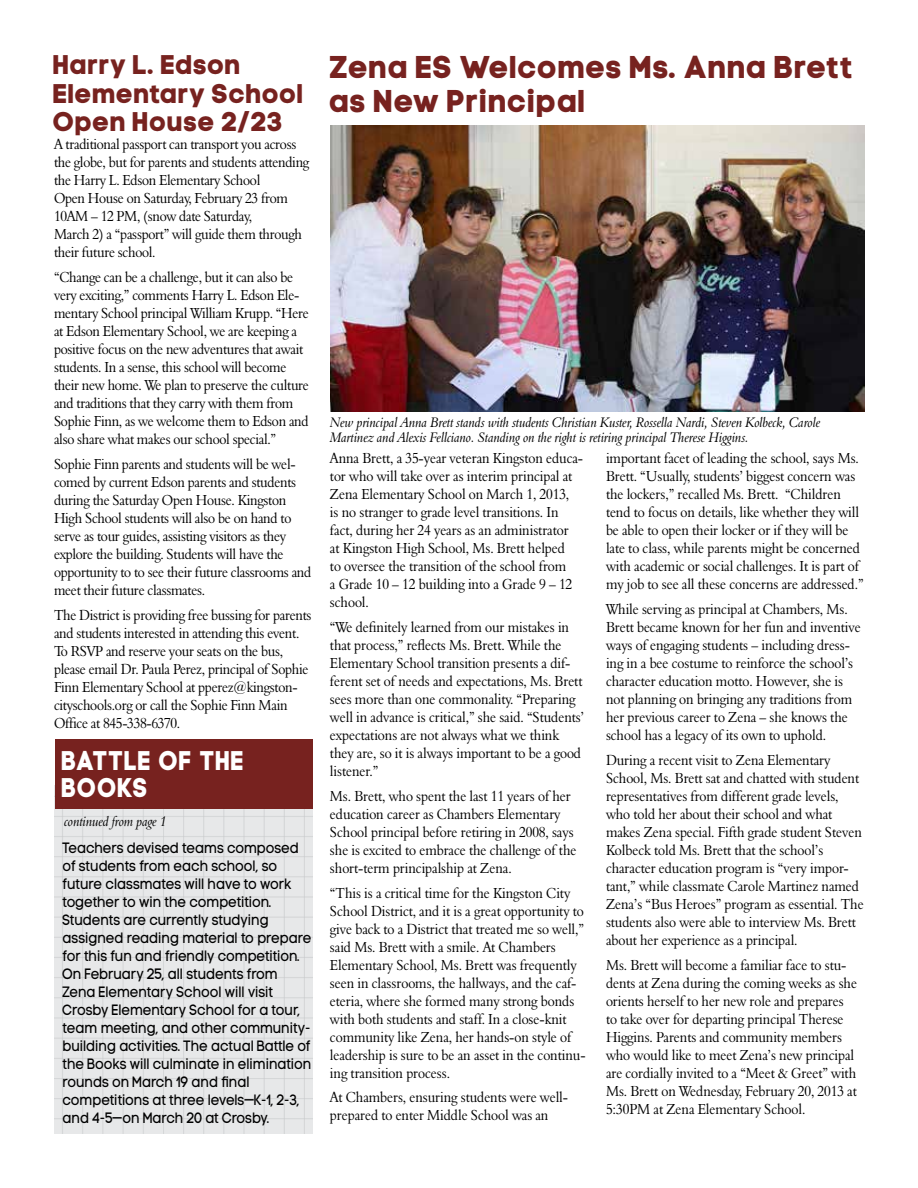
<style>
.page{position:relative;width:918px;height:1188px;background:#fff}
.page>*{position:absolute;margin:0;border:0;box-sizing:border-box;transform-origin:0 0}
.t1{font:31.5px/34.5px "Code Pro Bold LC";letter-spacing:.05em;color:#77221f}
.t2{font:27px/28.5px "Code Pro Bold LC";letter-spacing:.05em;color:#77221f}
.t3{font:27px/27px "Code Pro Bold";letter-spacing:.06em;color:#fff;scale:.9 1}
.t4{font:15px/18px "Aldine 401 BT Roman A";letter-spacing:-.005em;color:#000;scale:.9 1}
.t5{font:15px/18px "Code Pro LC";color:#000;scale:.9 1}
.t6{font:14.25px/15px "Aldine 401 BT Italic A";color:#000;scale:.9 1}
</style>
<div class="page">
<img style="left:55px;top:809px;width:258px;height:325px">
<div style="left:55px;top:739px;width:258px;height:70px;background:#77221f"></div>
<img style="left:330px;top:126px;width:535px;height:285px">
<h2 class="t2" style="left:54px;top:51px;width:251px">Harry L. Edson<br>Elementary School<br>Open House 2/23</h2>
<p class="t4" style="left:54px;top:135px;width:285px">A traditional passport can transport you across the globe, but for parents and students attending the Harry L. Edson Elementary School<br>Open House on Saturday, February 23 from 10AM – 12 PM, (snow date Saturday,<br>March 2) a “passport” will guide them through their future school.</p>
<p class="t4" style="left:54px;top:268px;width:285px">“Change can be a challenge, but it can also be very exciting,” comments Harry L. Edson Ele&shy;mentary School principal William Krupp. “Here at Edson Elementary School, we are keeping a positive focus on the new adventures that await students. In a sense, this school will become their new home. We plan to preserve the culture and traditions that they carry with them from Sophie Finn, as we welcome them to Edson and also share what makes our school special.”</p>
<p class="t4" style="left:54px;top:455px;width:288px">Sophie Finn parents and students will be wel&shy;comed by current Edson parents and students during the Saturday Open House. Kingston High School students will also be on hand to serve as tour guides, assisting visitors as they explore the building. Students will have the opportunity to to see their future classrooms and meet their future classmates.</p>
<p class="t4" style="left:54px;top:605px;width:288px">The District is providing free bussing for parents and students interested in attending this event.<br>To RSVP and reserve your seats on the bus, please email Dr. Paula Perez, principal of Sophie Finn Elementary School at pperez@kingston&shy;cityschools.org or call the Sophie Finn Main Office at 845-338-6370.</p>
<h2 class="t3" style="left:63px;top:747px;width:203px">BATTLE OF THE<br>BOOKS</h2>
<p class="t6" style="left:64px;top:814px;width:115px">continued from page 1</p>
<p class="t5" style="left:63px;top:839px;width:278px">Teachers devised teams composed of students from each school, so future classmates will have to work together to win the competition.<br>Students are currently studying assigned reading material to prepare for this fun and friendly competition.<br>On February 25, all students from Zena Elementary School will visit Crosby Elementary School for a tour, team meeting, and other community&shy;building activities. The actual Battle of the Books will culminate in elimination rounds on March 19 and final competitions at three levels—K-1, 2-3, and 4-5—on March 20 at Crosby.</p>
<h1 class="t1" style="left:330px;top:49px;width:524px">Zena ES Welcomes Ms. Anna Brett as New Principal</h1>
<p class="t6" style="left:330px;top:414px;width:546px">New principal Anna Brett stands with students Christian Kuster, Rossella Nardi, Steven Kolbeck, Carole<br>Martinez and Alexis Fellciano. Standing on the right is retiring principal Therese Higgins.</p>
<p class="t4" style="left:330px;top:449px;width:283px">Anna Brett, a 35-year veteran Kingston educa&shy;tor who will take over as interim principal at Zena Elementary School on March 1, 2013,<br>is no stranger to grade level transitions. In fact, during her 24 years as an administrator<br>at Kingston High School, Ms. Brett helped<br>to oversee the transition of the school from<br>a Grade 10 – 12 building into a Grade 9 – 12 school.</p>
<p class="t4" style="left:330px;top:618px;width:284px">“We definitely learned from our mistakes in that process,” reflects Ms. Brett. While the Elementary School transition presents a dif&shy;ferent set of needs and expectations, Ms. Brett sees more than one commonality. “Preparing well in advance is critical,” she said. “Students’ expectations are not always what we think they are, so it is always important to be a good listener.”</p>
<p class="t4" style="left:330px;top:787px;width:275px">Ms. Brett, who spent the last 11 years of her education career as Chambers Elementary School principal before retiring in 2008, says she is excited to embrace the challenge of the short-term principalship at Zena.</p>
<p class="t4" style="left:330px;top:883px;width:286px">“This is a critical time for the Kingston City School District, and it is a great opportunity to give back to a District that treated me so well,” said Ms. Brett with a smile. At Chambers Elementary School, Ms. Brett was frequently seen in classrooms, the hallways, and the caf&shy;eteria, where she formed many strong bonds with both students and staff. In a close-knit community like Zena, her hands-on style of leadership is sure to be an asset in the continu&shy;ing transition process.</p>
<p class="t4" style="left:330px;top:1088px;width:266px">At Chambers, ensuring students were well&shy;prepared to enter Middle School was an</p>
<p class="t4" style="left:606px;top:449px;width:288px">important facet of leading the school, says Ms.<br>Brett. “Usually, students’ biggest concern was the lockers,” recalled Ms. Brett. “Children tend to focus on details, like whether they will be able to open their locker or if they will be late to class, while parents might be concerned with academic or social challenges. It is part of my job to see all these concerns are addressed.”</p>
<p class="t4" style="left:606px;top:600px;width:285px">While serving as principal at Chambers, Ms.<br>Brett became known for her fun and inventive ways of engaging students – including dress&shy;ing in a bee costume to reinforce the school’s character education motto. However, she is not planning on bringing any traditions from her previous career to Zena – she knows the school has a legacy of its own to uphold.</p>
<p class="t4" style="left:606px;top:751px;width:288px">During a recent visit to Zena Elementary School, Ms. Brett sat and chatted with student representatives from different grade levels, who told her about their school and what makes Zena special. Fifth grade student Steven Kolbeck told Ms. Brett that the school’s character education program is “very impor&shy;tant,” while classmate Carole Martinez named Zena’s “Bus Heroes” program as essential. The students also were able to interview Ms. Brett about her experience as a principal.</p>
<p class="t4" style="left:606px;top:955px;width:280px">Ms. Brett will become a familiar face to stu&shy;dents at Zena during the coming weeks as she orients herself to her new role and prepares to take over for departing principal Therese Higgins. Parents and community members who would like to meet Zena’s new principal are cordially invited to a “Meet &amp; Greet” with Ms. Brett on Wednesday, February 20, 2013 at 5:30PM at Zena Elementary School.</p>
</div>
